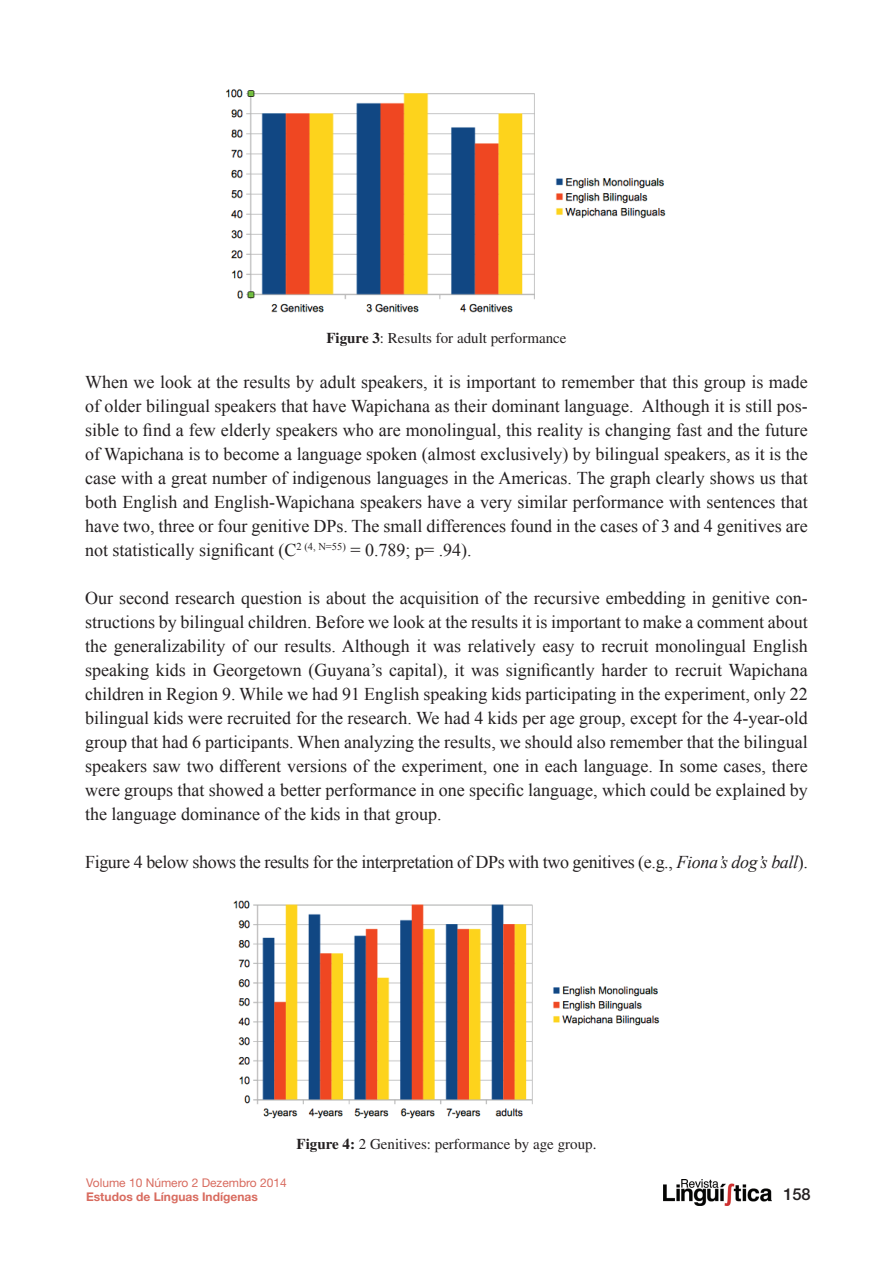
<style>
.page{position:relative;width:893px;height:1263px;background:#fff}
.page>*{position:absolute;margin:0;border:0;box-sizing:border-box;transform-origin:0 0}
.t1{font:18px/24px "Times New Roman";color:#231f20;text-align:justify}
.t2{font:18px "Times New Roman";letter-spacing:-.02em;color:#231f20}
.t3{font:500 16.5px "Helvetica Neue LT Std";color:#231f20}
.t4{font:15px "Times LT Std";color:#231f20}
.t5{font:12px "Helvetica Neue LT Std";color:#d86b5f}
.t6{font:700 12px "Helvetica Neue LT Std";color:#d86b5f}
.s1{font-weight:700}
.s2{font-style:italic}
</style>
<div class="page">
<img style="left:663px;top:1179px;width:109px;height:27px">
<img style="left:226px;top:89px;width:440px;height:224px">
<img style="left:233px;top:900px;width:427px;height:219px">
<p class="t4" style="left:326px;top:329px;width:242px"><span class="s1">Figure 3</span>: Results for adult performance</p>
<p class="t1" style="left:85px;top:370px;width:724px">When we look at the results by adult speakers, it is important to remember that this group is made of older bilingual speakers that have Wapichana as their dominant language. Although it is still pos&shy;sible to find a few elderly speakers who are monolingual, this reality is changing fast and the future of Wapichana is to become a language spoken (almost exclusively) by bilingual speakers, as it is the case with a great number of indigenous languages in the Americas. The graph clearly shows us that both English and English-Wapichana speakers have a very similar performance with sentences that have two, three or four genitive DPs. The small differences found in the cases of 3 and 4 genitives are not statistically significant (C<sup>2</sup> <sup>(4,</sup> <sup>N=55)</sup> = 0.789; p= .94).</p>
<p class="t1" style="left:85px;top:586px;width:724px">Our second research question is about the acquisition of the recursive embedding in genitive con&shy;structions by bilingual children. Before we look at the results it is important to make a comment about the generalizability of our results. Although it was relatively easy to recruit monolingual English speaking kids in Georgetown (Guyana’s capital), it was significantly harder to recruit Wapichana children in Region 9. While we had 91 English speaking kids participating in the experiment, only 22 bilingual kids were recruited for the research. We had 4 kids per age group, except for the 4-year-old group that had 6 participants. When analyzing the results, we should also remember that the bilingual speakers saw two different versions of the experiment, one in each language. In some cases, there were groups that showed a better performance in one specific language, which could be explained by the language dominance of the kids in that group.</p>
<p class="t2" style="left:85px;top:850px;width:724px">Figure 4 below shows the results for the interpretation of DPs with two genitives (e.g., <span class="s2">Fiona’s dog’s ball</span>).</p>
<p class="t5" style="left:86px;top:1175px;width:202px">Volume 10 Número 2 Dezembro 2014</p>
<p class="t6" style="left:86px;top:1189px;width:173px">Estudos de Línguas Indígenas</p>
<p class="t4" style="left:297px;top:1136px;width:301px"><span class="s1">Figure 4:</span> 2 Genitives: performance by age group.</p>
<p class="t3" style="left:783px;top:1184px;width:29px">158</p>
</div>
